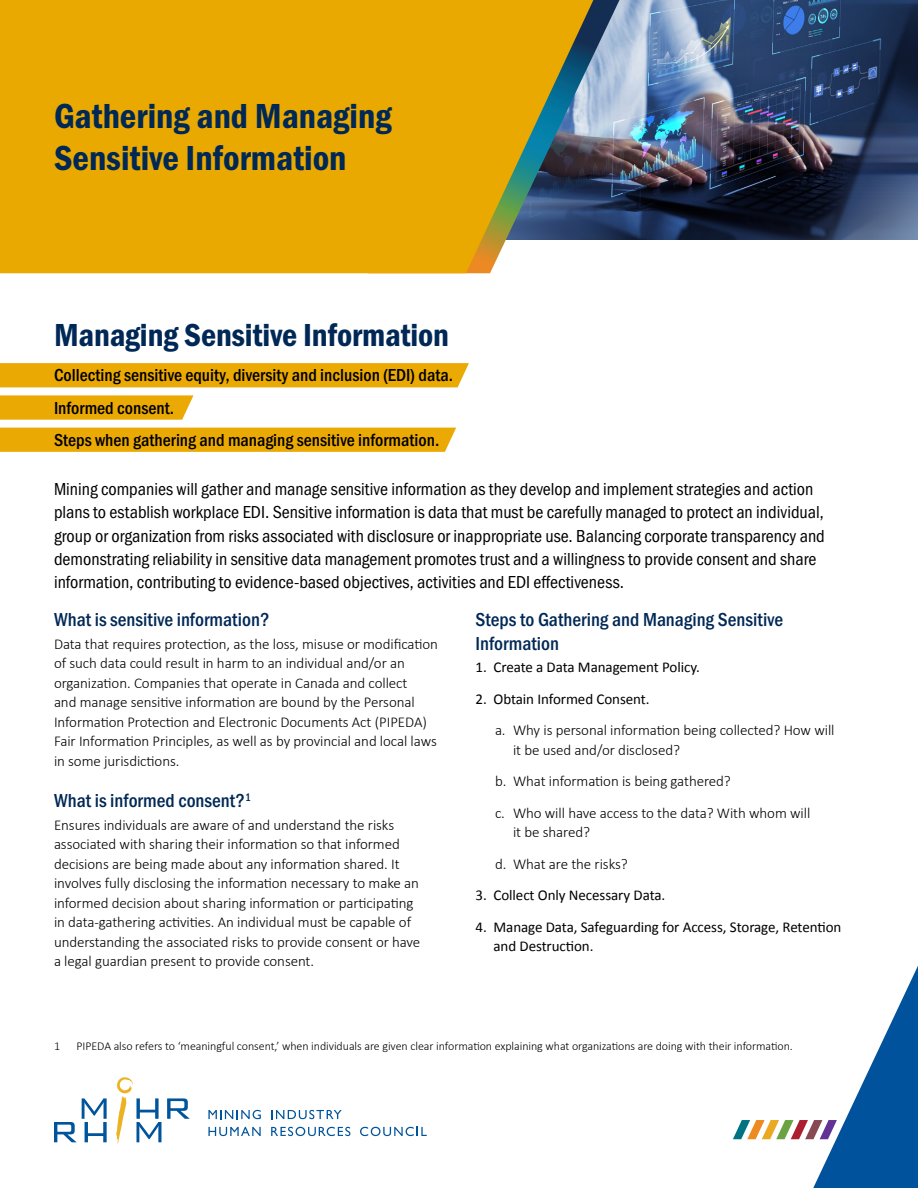
<style>
.page{position:relative;width:918px;height:1188px;background:#fff}
.page>*{position:absolute;margin:0;border:0;box-sizing:border-box;transform-origin:0 0}
.t1{font:36px/42px "Franklin Gothic URW Con Dem";color:#002856}
.t2{font:33px "Franklin Gothic URW Con Dem";letter-spacing:-.005em;color:#002856}
.t3{font:500 19.5px/23.4px "Franklin Gothic URW Cond";color:#002856}
.Intro_copy{font:18px/23.2px "Franklin Gothic URW Cond";color:#000}
.Intro_copy-2{font:500 18px/32.2px "Franklin Gothic URW Cond";color:#000}
.Body{font:300 15px/19.5px "Calibri";letter-spacing:-.005em;color:#000}
.Body-2{font:15px/19.5px "Calibri";letter-spacing:-.005em;color:#000}
.Footnotes{font:300 12px "Calibri";letter-spacing:-.005em;color:#000}
</style>
<div class="page">
<img style="left:619px;top:0;width:299px;height:240px">
<svg style="left:593px;top:0;width:26px;height:240px;background:#697994"></svg>
<svg style="left:0;top:0;width:593px;height:273px;background:#dba40f"></svg>
<div style="left:0;top:363px;width:469px;height:24px;background:#eba904"></div>
<svg style="left:0;top:395px;width:194px;height:25px;background:#ecae12"></svg>
<div style="left:0;top:428px;width:456px;height:24px;background:#eba904"></div>
<svg style="left:733px;top:966px;width:185px;height:222px"></svg>
<svg style="left:167px;top:1098px;width:23px;height:21px"></svg>
<svg style="left:116px;top:1077px;width:45px;height:67px"></svg>
<svg style="left:54px;top:1098px;width:53px;height:44px"></svg>
<svg style="left:208px;top:1110px;width:53px;height:9px"></svg>
<svg style="left:271px;top:1110px;width:71px;height:9px"></svg>
<svg style="left:208px;top:1127px;width:53px;height:9px"></svg>
<svg style="left:271px;top:1127px;width:79px;height:9px"></svg>
<svg style="left:360px;top:1127px;width:67px;height:9px"></svg>
<h1 class="t1" style="left:54px;top:93px;width:339px">Gathering and Managing<br>Sensitive Information</h1>
<h2 class="t2" style="left:54px;top:313px;width:396px">Managing Sensitive Information</h2>
<p class="Intro_copy-2" style="left:54px;top:358px;width:401px">Collecting sensitive equity, diversity and inclusion (EDI) data.<br>Informed consent.<br>Steps when gathering and managing sensitive information.</p>
<p class="Intro_copy" style="left:54px;top:476px;width:772px">Mining companies will gather and manage sensitive information as they develop and implement strategies and action plans to establish workplace EDI. Sensitive information is data that must be carefully managed to protect an individual, group or organization from risks associated with disclosure or inappropriate use. Balancing corporate transparency and demonstrating reliability in sensitive data management promotes trust and a willingness to provide consent and share information, contributing to evidence-based objectives, activities and EDI effectiveness.</p>
<h3 class="t3" style="left:54px;top:607px;width:217px">What is sensitive information?</h3>
<p class="Body" style="left:54px;top:634px;width:385px">Data that requires protection, as the loss, misuse or modification of such data could result in harm to an individual and/or an organization. Companies that operate in Canada and collect<br>and manage sensitive information are bound by the Personal Information Protection and Electronic Documents Act (PIPEDA)<br>Fair Information Principles, as well as by provincial and local laws in some jurisdictions.</p>
<h3 class="t3" style="left:54px;top:788px;width:198px">What is informed consent?<sup>1</sup></h3>
<p class="Body" style="left:54px;top:815px;width:368px">Ensures individuals are aware of and understand the risks associated with sharing their information so that informed decisions are being made about any information shared. It involves fully disclosing the information necessary to make an informed decision about sharing information or participating in data-gathering activities. An individual must be capable of understanding the associated risks to provide consent or have a legal guardian present to provide consent.</p>
<h3 class="t3" style="left:476px;top:607px;width:309px">Steps to Gathering and Managing Sensitive<br>Information</h3>
<p class="Body-2" style="left:476px;top:657px;width:226px">1. Create a Data Management Policy.</p>
<p class="Body-2" style="left:476px;top:688px;width:176px">2. Obtain Informed Consent.</p>
<p class="Body" style="left:513px;top:720px;width:323px;text-indent:-18px">a. Why is personal information being collected? How will it be used and/or disclosed?</p>
<p class="Body" style="left:495px;top:771px;width:237px">b. What information is being gathered?</p>
<p class="Body" style="left:513px;top:803px;width:299px;text-indent:-18px">c. Who will have access to the data? With whom will it be shared?</p>
<p class="Body" style="left:495px;top:854px;width:134px">d. What are the risks?</p>
<p class="Body-2" style="left:476px;top:885px;width:191px">3. Collect Only Necessary Data.</p>
<p class="Body-2" style="left:494px;top:916px;width:349px;text-indent:-18px">4. Manage Data, Safeguarding for Access, Storage, Retention and Destruction.</p>
<p class="Footnotes" style="left:54px;top:1039px;width:8px">1</p>
<p class="Footnotes" style="left:77px;top:1039px;width:718px">PIPEDA also refers to ‘meaningful consent,’ when individuals are given clear information explaining what organizations are doing with their information.</p>
</div>
